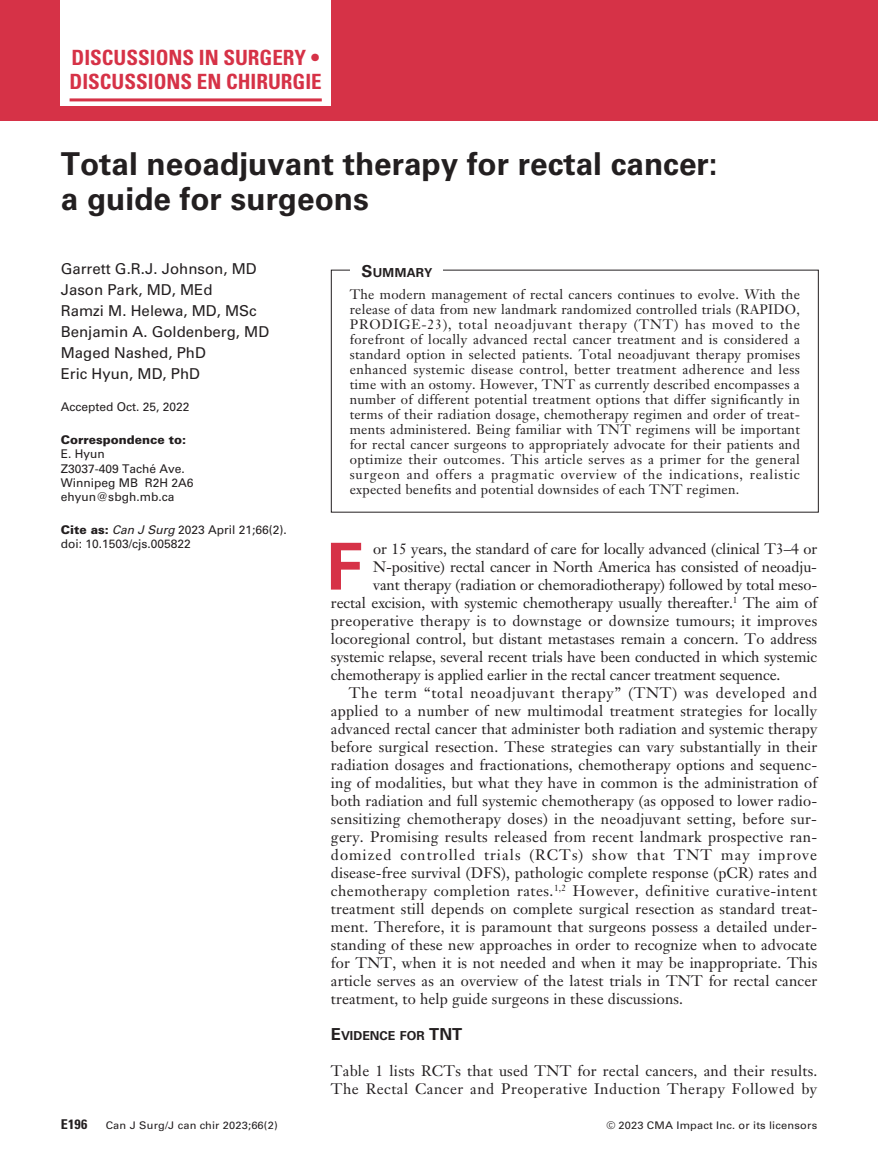
<style>
.page{position:relative;width:878px;height:1175px;background:#fff}
.page>*{position:absolute;margin:0;border:0;box-sizing:border-box;transform-origin:0 0}
.t1{font:700 64.8px "Univers LT Std";color:#d63247}
.t2{font:700 31.5px/34.5px "Univers LT Std";color:#231f20}
.t3{font:700 condensed 21px/24px "Univers LT Std";color:#d63247}
.t4{font:15px "Janson Text LT Std";letter-spacing:.01em;color:#231f20}
.t5{font:15px/18px "Janson Text LT Std";letter-spacing:.035em;color:#231f20}
.t6{font:15px/21px "Univers LT Std";color:#231f20}
.t7{font:15px "Janson Text LT Std";letter-spacing:.045em;color:#231f20}
.t8{font:15px "Janson Text LT Std";letter-spacing:.07em;color:#231f20}
.t9{font:13.5px/15px "Janson Text LT Std";letter-spacing:.02em;color:#231f20;text-align:justify}
.t10{font:700 condensed 13.5px "Univers LT Std";color:#231f20;scale:1.05 1}
.t11{font:700 12.3px "Univers LT Std";color:#231f20}
.t12{font:12px/14.4px "Univers LT Std";color:#231f20}
.t13{font:900 12px "Univers LT Std";color:#231f20}
.t14{font:10.5px "Univers LT Std";letter-spacing:.015em;color:#231f20;scale:1.05 1}
.s1{font-weight:900}
.s2{font-style:italic}
.s3{font-size:16.5px}
</style>
<div class="page">
<div style="left:0;top:0;width:877px;height:120px;background:#d63247"></div>
<div style="left:60px;top:0;width:271px;height:106px;background:#fff"></div>
<hr style="left:70px;top:98px;width:252px;height:3px;background:#d63247">
<h3 class="t3" style="left:70px;top:46px;width:254px">DISCUSSIONS IN SURGERY •<br>DISCUSSIONS EN CHIRURGIE</h3>
<h2 class="t2" style="left:61px;top:147px;width:658px">Total neoadjuvant therapy for rectal cancer: a guide for surgeons</h2>
<p class="t6" style="left:61px;top:258px;width:210px">Garrett G.R.J. Johnson, MD<br>Jason Park, MD, MEd<br>Ramzi M. Helewa, MD, MSc<br>Benjamin A. Goldenberg, MD<br>Maged Nashed, PhD<br>Eric Hyun, MD, PhD</p>
<p class="t12" style="left:61px;top:400px;width:130px">Accepted Oct. 25, 2022</p>
<p class="t13" style="left:61px;top:432px;width:127px">Correspondence to:</p>
<p class="t12" style="left:61px;top:447px;width:134px">E. Hyun<br>Z3037-409 Taché Ave.<br>Winnipeg MB R2H 2A6 ehyun@sbgh.mb.ca</p>
<p class="t12" style="left:61px;top:522px;width:228px"><span class="s1">Cite as:</span> <span class="s2">Can J Surg</span> 2023 April 21;66(2). doi: 10.1503/cjs.005822</p>
<p class="t11" style="left:361px;top:266px;width:72px"><span class="s3">S</span>UMMARY</p>
<p class="t9" style="left:350px;top:286px;width:452px">The modern management of rectal cancers continues to evolve. With the release of data from new landmark randomized controlled trials (RAPIDO, PRODIGE-23), total neoadjuvant therapy (TNT) has moved to the forefront of locally advanced rectal cancer treatment and is considered a standard option in selected patients. Total neoadjuvant therapy promises enhanced systemic disease control, better treatment adherence and less time with an ostomy. However, TNT as currently described encompasses a number of different potential treatment options that differ significantly in terms of their radiation dosage, chemotherapy regimen and order of treat&shy;ments administered. Being familiar with TNT regimens will be important for rectal cancer surgeons to appropriately advocate for their patients and optimize their outcomes. This article serves as a primer for the general surgeon and offers a pragmatic overview of the indications, realistic expected benefits and potential downsides of each TNT regimen.</p>
<h1 class="t1" style="left:326px;top:529px;width:38px">F</h1>
<p class="t4" style="left:373px;top:539px;width:445px">or 15 years, the standard of care for locally advanced (clinical T3–4 or</p>
<p class="t4" style="left:373px;top:557px;width:445px">N-positive) rectal cancer in North America has consisted of neoadju-</p>
<p class="t4" style="left:373px;top:575px;width:445px">vant therapy (radiation or chemoradiotherapy) followed by total meso-</p>
<p class="t4" style="left:331px;top:593px;width:488px">rectal excision, with systemic chemotherapy usually thereafter.<sup>1</sup> The aim of</p>
<p class="t4" style="left:331px;top:611px;width:488px">preoperative therapy is to downstage or downsize tumours; it improves</p>
<p class="t4" style="left:331px;top:629px;width:487px">locoregional control, but distant metastases remain a concern. To address</p>
<p class="t4" style="left:331px;top:647px;width:488px">systemic relapse, several recent trials have been conducted in which systemic</p>
<p class="t4" style="left:331px;top:665px;width:451px">chemotherapy is applied earlier in the rectal cancer treatment sequence.</p>
<p class="t7" style="left:349px;top:683px;width:470px">The term “total neoadjuvant therapy” (TNT) was developed and</p>
<p class="t4" style="left:331px;top:701px;width:487px">applied to a number of new multimodal treatment strategies for locally</p>
<p class="t4" style="left:331px;top:719px;width:488px">advanced rectal cancer that administer both radiation and systemic therapy</p>
<p class="t4" style="left:331px;top:737px;width:488px">before surgical resection. These strategies can vary substantially in their</p>
<p class="t4" style="left:331px;top:755px;width:488px">radiation dosages and fractionations, chemotherapy options and sequenc-</p>
<p class="t4" style="left:331px;top:773px;width:488px">ing of modalities, but what they have in common is the administration of</p>
<p class="t4" style="left:331px;top:791px;width:488px">both radiation and full systemic chemotherapy (as opposed to lower radio-</p>
<p class="t4" style="left:331px;top:809px;width:487px">sensitizing chemotherapy doses) in the neoadjuvant setting, before sur-</p>
<p class="t4" style="left:331px;top:827px;width:488px">gery. Promising results released from recent landmark prospective ran-</p>
<p class="t8" style="left:331px;top:845px;width:488px">domized controlled trials (RCTs) show that TNT may improve</p>
<p class="t4" style="left:331px;top:863px;width:488px">disease-free survival (DFS), pathologic complete response (pCR) rates and</p>
<p class="t5" style="left:331px;top:881px;width:487px">chemotherapy completion rates.<sup>1,2</sup> However, definitive curative-intent</p>
<p class="t4" style="left:331px;top:899px;width:488px">treatment still depends on complete surgical resection as standard treat-</p>
<p class="t4" style="left:331px;top:917px;width:487px">ment. Therefore, it is paramount that surgeons possess a detailed under-</p>
<p class="t4" style="left:331px;top:935px;width:487px">standing of these new approaches in order to recognize when to advocate</p>
<p class="t4" style="left:331px;top:953px;width:488px">for TNT, when it is not needed and when it may be inappropriate. This</p>
<p class="t4" style="left:331px;top:971px;width:488px">article serves as an overview of the latest trials in TNT for rectal cancer</p>
<p class="t4" style="left:331px;top:989px;width:353px">treatment, to help guide surgeons in these discussions.</p>
<p class="t11" style="left:331px;top:1028px;width:133px"><span class="s3">E</span>VIDENCE FOR <span class="s3">TNT</span></p>
<p class="t5" style="left:331px;top:1061px;width:488px">Table 1 lists RCTs that used TNT for rectal cancers, and their results.<br>The Rectal Cancer and Preoperative Induction Therapy Followed by</p>
<p class="t10" style="left:61px;top:1116px;width:27px">E196</p>
<p class="t14" style="left:106px;top:1119px;width:165px">Can J Surg/J can chir 2023;66(2)</p>
<p class="t14" style="left:606px;top:1119px;width:202px">© 2023 CMA Impact Inc. or its licensors</p>
</div>
